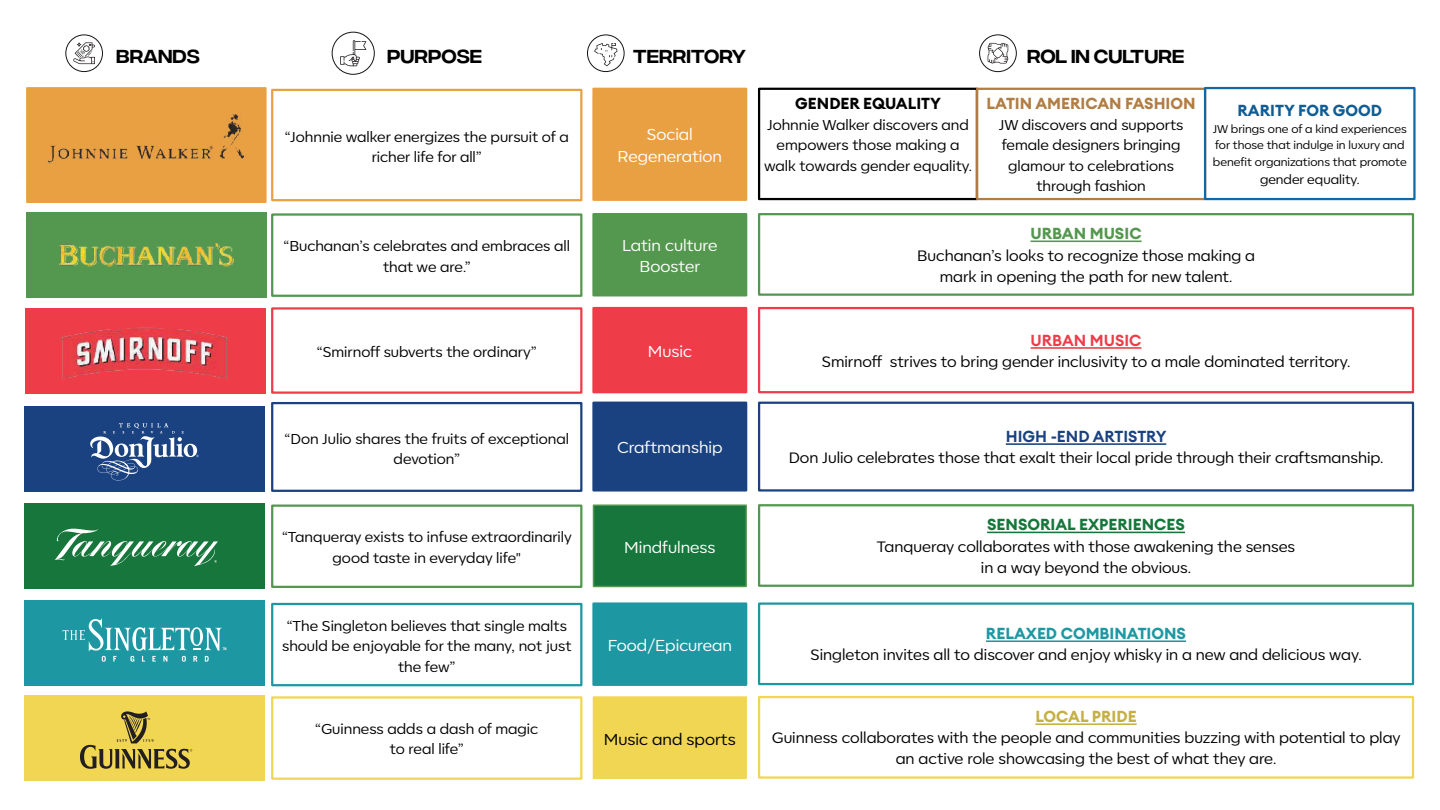
<style>
.page{position:relative;width:1440px;height:810px;background:#fff}
.page>*{position:absolute;margin:0;border:0;box-sizing:border-box;transform-origin:0 0}
.t1{font:18.75px "Integral CF";color:#000001}
.t2{font:15.75px/21.8px "Corsa Grotesk";color:#fff;text-align:center}
.t3{font:700 15.75px "Euclid Circular A";color:#16763b}
.t4{font:700 15.75px "Euclid Circular A";color:#b17d43}
.t5{font:700 15.75px "Euclid Circular A";color:#1d98a3}
.t6{font:600 15.75px "Euclid Circular A";color:#1a4280}
.t7{font:700 15.75px "Euclid Circular A";color:#000001}
.t8{font:15.75px "Corsa Grotesk";color:#000001}
.t9{font:700 15.75px "Euclid Circular A";color:#0f5d94}
.t10{font:700 15.75px "Euclid Circular A";color:#54974e}
.t11{font:600 15.75px "Euclid Circular A";color:#ee3c48}
.t12{font:700 15.75px "Euclid Circular A";color:#c5b046}
.t13{font:15px/21px "Corsa Grotesk";color:#000001;text-align:center}
.t14{font:14.25px/20.2px "Corsa Grotesk";color:#000001;text-align:center}
.t15{font:12.75px "Corsa Grotesk";color:#000001}
.t16{font:11.25px/15.8px "Corsa Grotesk";color:#000001}
</style>
<div class="page">
<div style="left:27px;top:88px;width:239px;height:114px;background:#e9a042"></div>
<div style="left:26px;top:87px;width:241px;height:116px;border:2px solid #e9a042"></div>
<div style="left:26px;top:212px;width:240px;height:86px;background:#54974e"></div>
<div style="left:24px;top:406px;width:241px;height:86px;background:#1a4280"></div>
<div style="left:25px;top:308px;width:241px;height:86px;background:#ee3c48"></div>
<div style="left:758px;top:213px;width:656px;height:83px;border:2px solid #54974e"></div>
<hr style="left:1031px;top:241px;width:111px;height:1px;background:#54974e">
<div style="left:24px;top:503px;width:241px;height:86px;background:#16763b"></div>
<div style="left:24px;top:600px;width:241px;height:86px;background:#1d98a3"></div>
<div style="left:24px;top:695px;width:241px;height:86px;background:#f0d652"></div>
<div style="left:271px;top:213px;width:311px;height:84px;border:2px solid #54974e"></div>
<div style="left:271px;top:89px;width:311px;height:112px;border:2px solid #e9a042"></div>
<div style="left:594px;top:214px;width:152px;height:81px;background:#54974e"></div>
<div style="left:592px;top:213px;width:155px;height:83px;border:2px solid #54974e"></div>
<div style="left:594px;top:89px;width:152px;height:111px;background:#e9a042"></div>
<div style="left:592px;top:88px;width:155px;height:113px;border:2px solid #e9a042"></div>
<div style="left:758px;top:88px;width:220px;height:112px;border:2px solid #000001"></div>
<div style="left:758px;top:307px;width:656px;height:86px;border:2px solid #ee3c48"></div>
<hr style="left:1031px;top:347px;width:110px;height:2px;background:#ee3c48">
<div style="left:271px;top:307px;width:311px;height:87px;border:2px solid #ee3c48"></div>
<div style="left:594px;top:308px;width:152px;height:84px;background:#ee3c48"></div>
<div style="left:592px;top:307px;width:155px;height:86px;border:2px solid #ee3c48"></div>
<div style="left:758px;top:402px;width:656px;height:90px;border:2px solid #1a4280"></div>
<hr style="left:1006px;top:443px;width:160px;height:2px;background:#1a4280">
<div style="left:271px;top:402px;width:311px;height:90px;border:2px solid #1a4280"></div>
<div style="left:594px;top:403px;width:152px;height:87px;background:#1a4280"></div>
<div style="left:592px;top:402px;width:155px;height:90px;border:2px solid #1a4280"></div>
<div style="left:758px;top:504px;width:656px;height:83px;border:2px solid #54974e"></div>
<hr style="left:987px;top:532px;width:198px;height:1px;background:#16763b">
<div style="left:271px;top:505px;width:311px;height:83px;border:2px solid #54974e"></div>
<div style="left:594px;top:505px;width:152px;height:81px;background:#16763b"></div>
<div style="left:593px;top:504px;width:154px;height:83px;border:2px solid #54974e"></div>
<div style="left:758px;top:602px;width:656px;height:83px;border:2px solid #1d98a3"></div>
<hr style="left:986px;top:640px;width:200px;height:2px;background:#1d98a3">
<div style="left:271px;top:603px;width:311px;height:83px;border:2px solid #1d98a3"></div>
<div style="left:594px;top:604px;width:152px;height:81px;background:#1d98a3"></div>
<div style="left:592px;top:602px;width:155px;height:84px;border:2px solid #1d98a3"></div>
<div style="left:271px;top:696px;width:311px;height:84px;border:2px solid #f0d652"></div>
<div style="left:594px;top:697px;width:152px;height:81px;background:#f0d652"></div>
<div style="left:593px;top:696px;width:154px;height:83px;border:2px solid #f0d652"></div>
<div style="left:976px;top:88px;width:230px;height:112px;border:2px solid #b07d43"></div>
<div style="left:1204px;top:87px;width:212px;height:113px;border:2px solid #1068a7"></div>
<img style="left:26px;top:107px;width:248px;height:72px">
<img style="left:59px;top:243px;width:175px;height:23px">
<img style="left:62px;top:327px;width:165px;height:53px">
<svg style="left:90px;top:423px;width:109px;height:57px"></svg>
<svg style="left:54px;top:529px;width:164px;height:37px"></svg>
<svg style="left:63px;top:619px;width:163px;height:43px"></svg>
<svg style="left:80px;top:711px;width:112px;height:58px"></svg>
<svg style="left:73px;top:42px;width:22px;height:22px"></svg>
<div style="left:65px;top:34px;width:38px;height:38px;border:1px solid #171419;border-radius:50%"></div>
<svg style="left:594px;top:43px;width:23px;height:23px"></svg>
<div style="left:587px;top:34px;width:38px;height:38px;border:1px solid #171419;border-radius:50%"></div>
<svg style="left:340px;top:40px;width:26px;height:26px"></svg>
<div style="left:332px;top:32px;width:43px;height:43px;border:1px solid #171419;border-radius:50%"></div>
<div style="left:979px;top:34px;width:38px;height:38px;border:1px solid #171419;border-radius:50%"></div>
<svg style="left:988px;top:43px;width:20px;height:21px"></svg>
<div style="left:758px;top:696px;width:656px;height:83px;border:2px solid #f0d652"></div>
<hr style="left:1035px;top:723px;width:102px;height:2px;background:#c5b046">
<h1 class="t1" style="left:116px;top:46px;width:85px">BRANDS</h1>
<h1 class="t1" style="left:633px;top:46px;width:115px">TERRITORY</h1>
<h1 class="t1" style="left:1027px;top:46px;width:159px">ROL IN CULTURE</h1>
<h1 class="t1" style="left:387px;top:46px;width:97px">PURPOSE</h1>
<p class="t14" style="left:285px;top:126px;width:286px">“Johnnie walker energizes the pursuit of a richer life for all”</p>
<p class="t2" style="left:618px;top:123px;width:106px">Social<br>Regeneration</p>
<p class="t7" style="left:795px;top:94px;width:147px">GENDER EQUALITY</p>
<p class="t14" style="left:764px;top:115px;width:210px">Johnnie Walker discovers and empowers those making a walk towards gender equality.</p>
<p class="t4" style="left:987px;top:94px;width:211px">LATIN AMERICAN FASHION</p>
<p class="t14" style="left:999px;top:115px;width:186px">JW discovers and supports female designers bringing glamour to celebrations through fashion</p>
<p class="t9" style="left:1238px;top:100px;width:146px">RARITY FOR GOOD</p>
<p class="t16" style="left:1213px;top:121px;width:195px">JW brings one of a kind experiences for those that indulge in luxury and</p>
<p class="t16" style="left:1213px;top:154px;width:195px">benefit organizations that promote</p>
<p class="t15" style="left:1260px;top:172px;width:101px">gender equality.</p>
<p class="t14" style="left:283px;top:236px;width:288px">“Buchanan’s celebrates and embraces all that we are.”</p>
<p class="t2" style="left:622px;top:234px;width:97px">Latin culture<br>Booster</p>
<p class="t14" style="left:317px;top:342px;width:221px">“Smirnoff subverts the ordinary”</p>
<p class="t2" style="left:648px;top:340px;width:46px">Music</p>
<p class="t14" style="left:285px;top:428px;width:286px">“Don Julio shares the fruits of exceptional devotion”</p>
<p class="t2" style="left:617px;top:437px;width:107px">Craftmanship</p>
<p class="t14" style="left:282px;top:527px;width:291px">“Tanqueray exists to infuse extraordinarily good taste in everyday life"</p>
<p class="t2" style="left:624px;top:536px;width:93px">Mindfulness</p>
<p class="t14" style="left:282px;top:616px;width:291px">“The Singleton believes that single malts should be enjoyable for the many, not just the few”</p>
<p class="t2" style="left:608px;top:634px;width:126px">Food/Epicurean</p>
<p class="t14" style="left:315px;top:719px;width:225px">“Guinness adds a dash of magic to real life”</p>
<p class="t8" style="left:604px;top:729px;width:133px">Music and sports</p>
<p class="t10" style="left:1030px;top:223px;width:113px">URBAN MUSIC</p>
<p class="t13" style="left:917px;top:244px;width:339px">Buchanan’s looks to recognize those making a mark in opening the path for new talent.</p>
<p class="t11" style="left:1031px;top:330px;width:112px">URBAN MUSIC</p>
<p class="t13" style="left:822px;top:351px;width:530px">Smirnoff strives to bring gender inclusivity to a male dominated territory.</p>
<p class="t6" style="left:1006px;top:426px;width:162px">HIGH -END ARTISTRY</p>
<p class="t13" style="left:789px;top:447px;width:596px">Don Julio celebrates those that exalt their local pride through their craftsmanship.</p>
<p class="t3" style="left:987px;top:515px;width:199px">SENSORIAL EXPERIENCES</p>
<p class="t13" style="left:877px;top:535px;width:420px">Tanqueray collaborates with those awakening the senses in a way beyond the obvious.</p>
<p class="t5" style="left:986px;top:623px;width:202px">RELAXED COMBINATIONS</p>
<p class="t13" style="left:811px;top:644px;width:553px">Singleton invites all to discover and enjoy whisky in a new and delicious way.</p>
<p class="t12" style="left:1035px;top:706px;width:103px">LOCAL PRIDE</p>
<p class="t13" style="left:772px;top:727px;width:630px">Guinness collaborates with the people and communities buzzing with potential to play an active role showcasing the best of what they are.</p>
</div>
